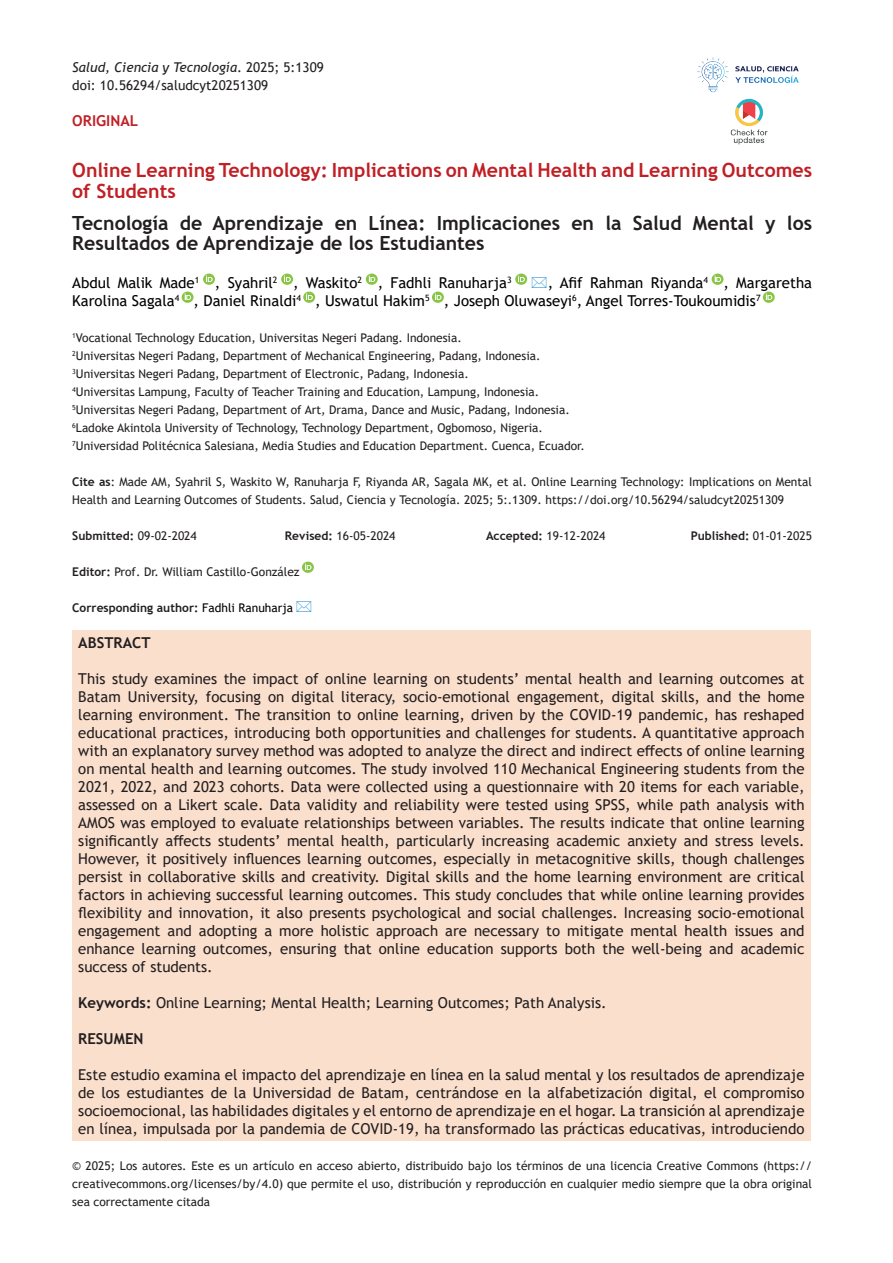
<style>
.page{position:relative;width:893px;height:1263px;background:#fff}
.page>*{position:absolute;margin:0;border:0;box-sizing:border-box;transform-origin:0 0}
.t1{font:700 19.5px/19.5px "Trebuchet MS";color:#231f20}
.t2{font:700 19.5px/21px "Trebuchet MS";color:#c02025}
.t3{font:15px/18px "Trebuchet MS";color:#231f20;text-align:justify}
.t4{font:15px/18px "Trebuchet MS";color:#000}
.t5{font:700 15px "Trebuchet MS";color:#231f20}
.t6{font:700 15px "Trebuchet MS";color:#c02025}
.t7{font:italic 13.5px "Trebuchet MS";color:#231f20}
.t8{font:13.5px "Trebuchet MS";color:#231f20}
.t9{font:12px/18px "Trebuchet MS";color:#231f20;text-align:justify}
.t10{font:700 12px "Trebuchet MS";color:#231f20}
.s1{font-style:normal}
.s2{font-weight:700}
.s3{font-weight:400}
.s4{font-weight:400;color:#000}
</style>
<div class="page">
<img style="left:697px;top:57px;width:102px;height:36px">
<img style="left:730px;top:98px;width:38px;height:47px">
<svg style="left:203px;top:274px;width:12px;height:11px"></svg>
<svg style="left:281px;top:274px;width:12px;height:11px"></svg>
<svg style="left:366px;top:274px;width:12px;height:11px"></svg>
<svg style="left:712px;top:274px;width:11px;height:11px"></svg>
<svg style="left:182px;top:292px;width:12px;height:11px"></svg>
<svg style="left:303px;top:292px;width:12px;height:11px"></svg>
<svg style="left:432px;top:292px;width:12px;height:11px"></svg>
<svg style="left:763px;top:292px;width:12px;height:11px"></svg>
<div style="left:72px;top:630px;width:739px;height:510px;background:#fbdfcd"></div>
<svg style="left:302px;top:562px;width:12px;height:11px"></svg>
<svg style="left:515px;top:274px;width:13px;height:11px"></svg>
<p class="t7" style="left:72px;top:59px;width:253px">Salud, Ciencia y Tecnología<span class="s1">. 2025; 5:1309</span></p>
<p class="t8" style="left:72px;top:77px;width:197px">doi: 10.56294/saludcyt20251309</p>
<p class="t6" style="left:72px;top:111px;width:67px">ORIGINAL</p>
<p class="t2" style="left:72px;top:159px;width:741px">Online Learning Technology: Implications on Mental Health and Learning Outcomes of Students</p>
<p class="t1" style="left:72px;top:214px;width:741px">Tecnología de Aprendizaje en Línea: Implicaciones en la Salud Mental y los<br>Resultados de Aprendizaje de los Estudiantes</p>
<p class="t4" style="left:72px;top:274px;width:441px">Abdul Malik Made<sup>1</sup> , Syahril<sup>2</sup> , Waskito<sup>2</sup> , Fadhli Ranuharja<sup>3</sup></p>
<p class="t4" style="left:72px;top:274px;width:741px;text-indent:475px">, Afif Rahman Riyanda<sup>4</sup> , Margaretha<br>Karolina Sagala<sup>4</sup> , Daniel Rinaldi<sup>4</sup> , Uswatul Hakim<sup>5</sup> , Joseph Oluwaseyi<sup>6</sup>, Angel Torres-Toukoumidis<sup>7</sup></p>
<p class="t9" style="left:72px;top:329px;width:391px"><sup>1</sup>Vocational Technology Education, Universitas Negeri Padang. Indonesia.</p>
<p class="t9" style="left:72px;top:347px;width:470px"><sup>2</sup>Universitas Negeri Padang, Department of Mechanical Engineering, Padang, Indonesia.</p>
<p class="t9" style="left:72px;top:365px;width:398px"><sup>3</sup>Universitas Negeri Padang, Department of Electronic, Padang, Indonesia.</p>
<p class="t9" style="left:72px;top:383px;width:468px"><sup>4</sup>Universitas Lampung, Faculty of Teacher Training and Education, Lampung, Indonesia.</p>
<p class="t9" style="left:72px;top:401px;width:499px"><sup>5</sup>Universitas Negeri Padang, Department of Art, Drama, Dance and Music, Padang, Indonesia.</p>
<p class="t9" style="left:72px;top:419px;width:472px"><sup>6</sup>Ladoke Akintola University of Technology, Technology Department, Ogbomoso, Nigeria.</p>
<p class="t9" style="left:72px;top:437px;width:514px"><sup>7</sup>Universidad Politécnica Salesiana, Media Studies and Education Department. Cuenca, Ecuador.</p>
<p class="t9" style="left:72px;top:473px;width:741px"><span class="s2">Cite as</span>: Made AM, Syahril S, Waskito W, Ranuharja F, Riyanda AR, Sagala MK, et al. Online Learning Technology: Implications on Mental<br>Health and Learning Outcomes of Students. Salud, Ciencia y Tecnología. 2025; 5:.1309. https://doi.org/10.56294/saludcyt20251309</p>
<p class="t10" style="left:72px;top:528px;width:126px">Submitted: <span class="s3">09-02-2024</span></p>
<p class="t9" style="left:285px;top:527px;width:112px"><span class="s2">Revised:</span> 16-05-2024</p>
<p class="t9" style="left:486px;top:527px;width:121px"><span class="s2">Accepted:</span> 19-12-2024</p>
<p class="t10" style="left:691px;top:528px;width:123px">Published: <span class="s3">01-01-2025</span></p>
<p class="t9" style="left:72px;top:563px;width:229px"><span class="s2">Editor:</span> Prof. Dr. William Castillo-González</p>
<p class="t10" style="left:72px;top:600px;width:222px">Corresponding author: <span class="s4">Fadhli Ranuharja</span></p>
<p class="t5" style="left:78px;top:633px;width:74px">ABSTRACT</p>
<p class="t3" style="left:78px;top:670px;width:728px">This study examines the impact of online learning on students’ mental health and learning outcomes at Batam University, focusing on digital literacy, socio-emotional engagement, digital skills, and the home learning environment. The transition to online learning, driven by the COVID-19 pandemic, has reshaped educational practices, introducing both opportunities and challenges for students. A quantitative approach with an explanatory survey method was adopted to analyze the direct and indirect effects of online learning on mental health and learning outcomes. The study involved 110 Mechanical Engineering students from the 2021, 2022, and 2023 cohorts. Data were collected using a questionnaire with 20 items for each variable, assessed on a Likert scale. Data validity and reliability were tested using SPSS, while path analysis with AMOS was employed to evaluate relationships between variables. The results indicate that online learning significantly affects students’ mental health, particularly increasing academic anxiety and stress levels.<br>However, it positively influences learning outcomes, especially in metacognitive skills, though challenges persist in collaborative skills and creativity. Digital skills and the home learning environment are critical factors in achieving successful learning outcomes. This study concludes that while online learning provides flexibility and innovation, it also presents psychological and social challenges. Increasing socio-emotional engagement and adopting a more holistic approach are necessary to mitigate mental health issues and enhance learning outcomes, ensuring that online education supports both the well-being and academic success of students.</p>
<p class="t3" style="left:78px;top:994px;width:530px"><span class="s2">Keywords:</span> Online Learning; Mental Health; Learning Outcomes; Path Analysis.</p>
<p class="t5" style="left:78px;top:1029px;width:67px">RESUMEN</p>
<p class="t3" style="left:78px;top:1066px;width:728px">Este estudio examina el impacto del aprendizaje en línea en la salud mental y los resultados de aprendizaje de los estudiantes de la Universidad de Batam, centrándose en la alfabetización digital, el compromiso socioemocional, las habilidades digitales y el entorno de aprendizaje en el hogar. La transición al aprendizaje en línea, impulsada por la pandemia de COVID-19, ha transformado las prácticas educativas, introduciendo</p>
<p class="t9" style="left:72px;top:1157px;width:741px">© 2025; Los autores. Este es un artículo en acceso abierto, distribuido bajo los términos de una licencia Creative Commons (https:// creativecommons.org/licenses/by/4.0) que permite el uso, distribución y reproducción en cualquier medio siempre que la obra original sea correctamente citada</p>
</div>
